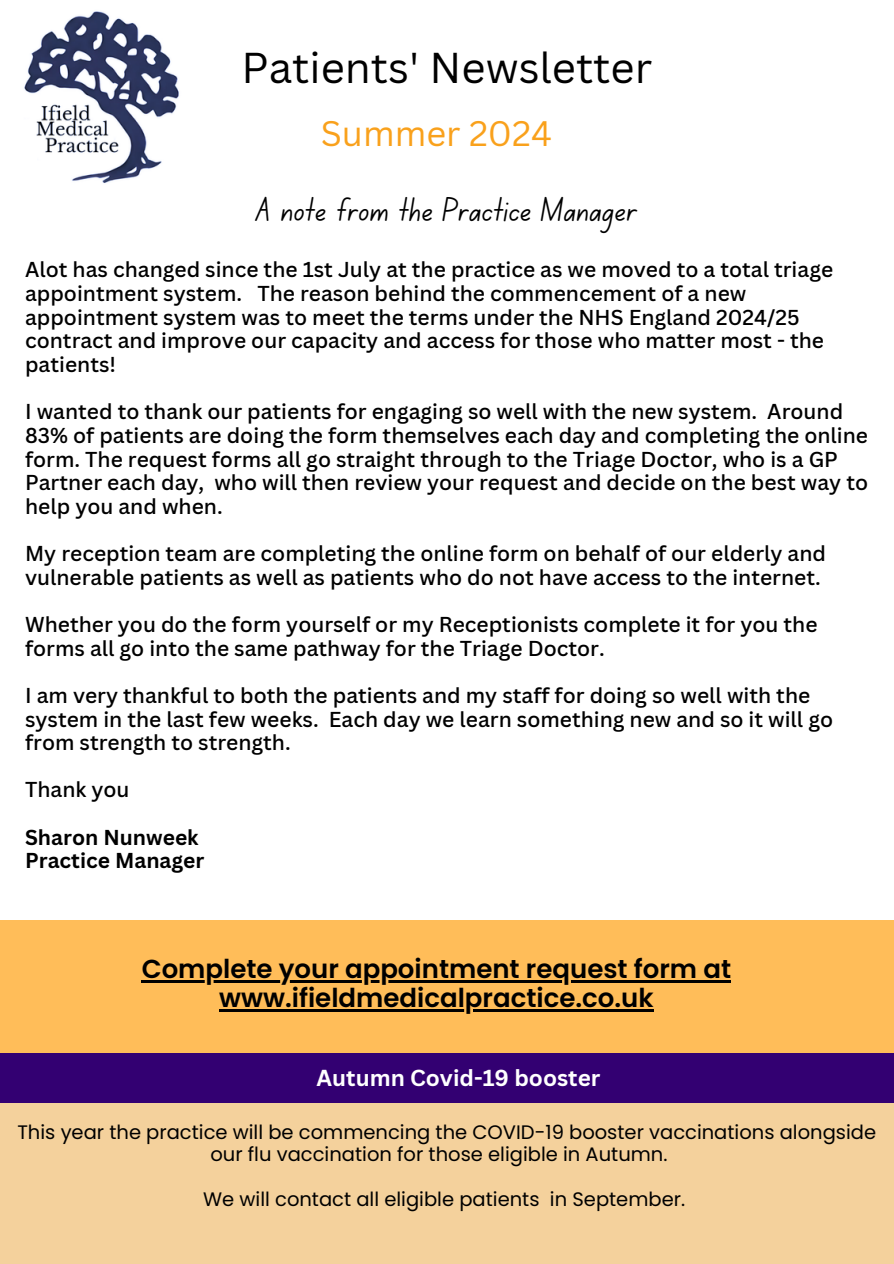
<style>
.page{position:relative;width:894px;height:1264px;background:#fff}
.page>*{position:absolute;margin:0;border:0;box-sizing:border-box;transform-origin:0 0}
.t1{font:42px "Canva Sans";color:#000}
.t2{font:34.5px "Canva School Font";color:#000}
.t3{font:34.5px "Canva Sans";color:#f9a11c}
.t4{font:600 25.95px "Poppins";color:#000}
.t5{font:700 22.5px "Canva Sans";color:#fff}
.t6{font:500 21px/23.7px "Canva Sans";color:#000}
.t7{font:700 21px/23.7px "Canva Sans";color:#000}
.t8{font:19.5px/22.5px "Poppins";color:#000}
</style>
<div class="page">
<img style="left:24px;top:11px;width:155px;height:172px">
<div style="left:0;top:920px;width:893px;height:157px;background:#ffbd59"></div>
<hr style="left:142px;top:980px;width:589px;height:2px;background:#000">
<hr style="left:219px;top:1009px;width:434px;height:2px;background:#000">
<div style="left:0;top:1077px;width:893px;height:186px;background:#f4d19c"></div>
<div style="left:0;top:1053px;width:893px;height:49px;background:#330072"></div>
<h3 class="t1" style="left:241px;top:38px;width:412px">Patients' Newsletter</h3>
<h4 class="t3" style="left:321px;top:109px;width:233px">Summer 2024</h4>
<h2 class="t2" style="left:256px;top:195px;width:381px">A note from the Practice Manager</h2>
<h4 class="t6" style="left:25px;top:257px;width:809px">Alot has changed since the 1st July at the practice as we moved to a total triage appointment system. The reason behind the commencement of a new appointment system was to meet the terms under the NHS England 2024/25 contract and improve our capacity and access for those who matter most - the patients!</h4>
<h4 class="t6" style="left:25px;top:399px;width:844px">I wanted to thank our patients for engaging so well with the new system. Around 83% of patients are doing the form themselves each day and completing the online form. The request forms all go straight through to the Triage Doctor, who is a GP Partner each day, who will then review your request and decide on the best way to help you and when.</h4>
<h4 class="t6" style="left:25px;top:541px;width:802px">My reception team are completing the online form on behalf of our elderly and vulnerable patients as well as patients who do not have access to the internet.</h4>
<h4 class="t6" style="left:25px;top:612px;width:793px">Whether you do the form yourself or my Receptionists complete it for you the forms all go into the same pathway for the Triage Doctor.</h4>
<h4 class="t6" style="left:25px;top:683px;width:809px">I am very thankful to both the patients and my staff for doing so well with the system in the last few weeks. Each day we learn something new and so it will go from strength to strength.</h4>
<h4 class="t6" style="left:25px;top:777px;width:106px">Thank you</h4>
<h4 class="t7" style="left:25px;top:824px;width:181px">Sharon Nunweek<br>Practice Manager</h4>
<h1 class="t4" style="left:142px;top:950px;width:590px">Complete your appointment request form at</h1>
<h2 class="t4" style="left:219px;top:980px;width:436px">www.ifieldmedicalpractice.co.uk</h2>
<p class="t5" style="left:316px;top:1061px;width:285px">Autumn Covid-19 booster</p>
<p class="t8" style="left:210px;top:1120px;width:667px;text-indent:-193px">This year the practice will be commencing the COVID-19 booster vaccinations alongside our flu vaccination for those eligible in Autumn.</p>
<p class="t8" style="left:203px;top:1187px;width:483px">We will contact all eligible patients in September.</p>
</div>
